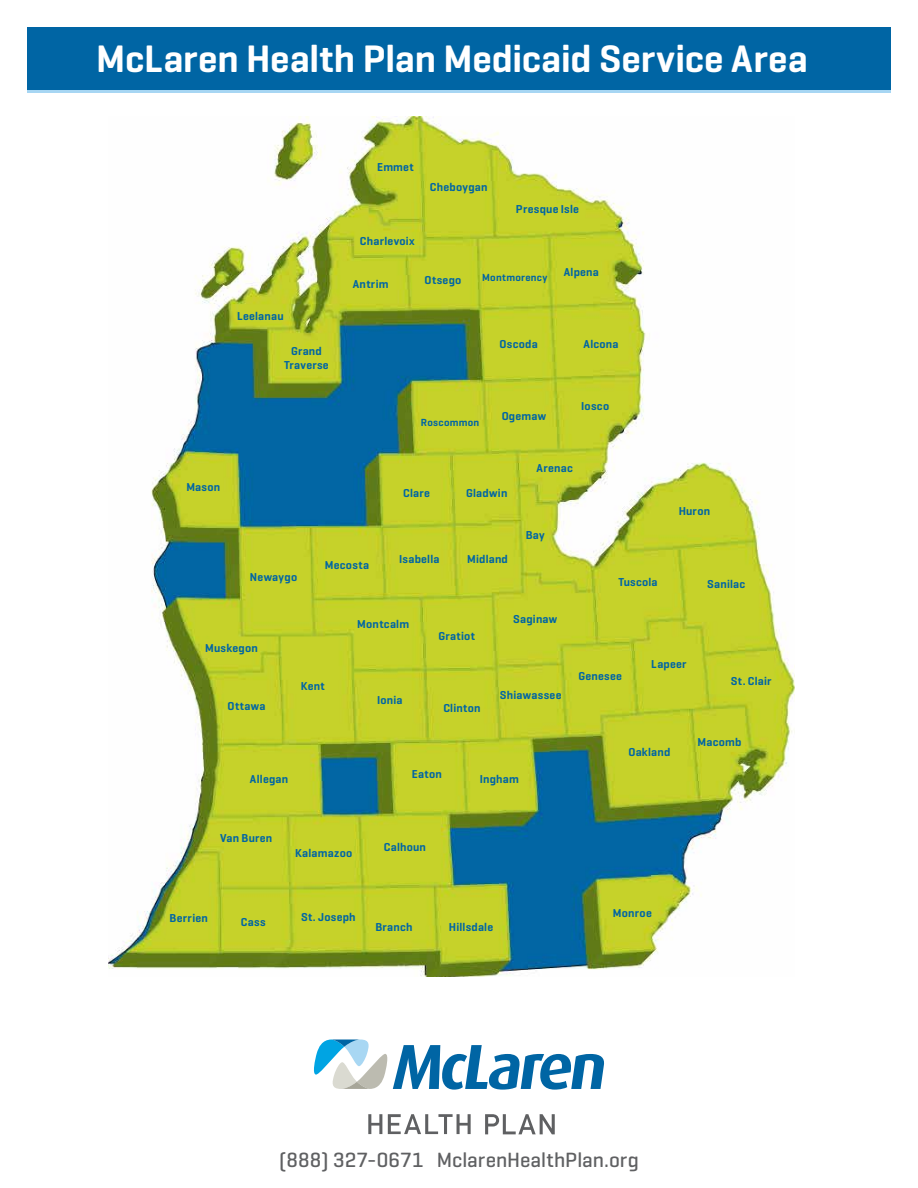
<style>
.page{position:relative;width:918px;height:1188px;background:#fff}
.page>*{position:absolute;margin:0;border:0;box-sizing:border-box;transform-origin:0 0}
.t1{font:600 39px "Geogrotesque";color:#fff}
.t2{font:500 21px "Geogrotesque";letter-spacing:.005em;color:#5f6062}
.t3{font:600 11.7px/13.5px "Geogrotesque";letter-spacing:.02em;color:#0065a4;text-align:center}
.t4{font:600 10.5px "Geogrotesque";letter-spacing:.025em;color:#0065a4}
</style>
<div class="page">
<div style="left:27px;top:30px;width:864px;height:63px;background:#a7d6f3"></div>
<div style="left:27px;top:27px;width:864px;height:63px;background:#0065a4"></div>
<img style="left:109px;top:116px;width:685px;height:860px">
<svg style="left:368px;top:1114px;width:14px;height:20px"></svg>
<svg style="left:388px;top:1114px;width:83px;height:20px"></svg>
<svg style="left:485px;top:1114px;width:70px;height:20px"></svg>
<svg style="left:314px;top:1040px;width:290px;height:50px"></svg>
<h1 class="t1" style="left:96px;top:35px;width:713px">McLaren Health Plan Medicaid Service Area</h1>
<p class="t3" style="left:186px;top:480px;width:35px">Mason</p>
<p class="t3" style="left:237px;top:309px;width:48px">Leelanau</p>
<p class="t3" style="left:284px;top:344px;width:46px">Grand<br>Traverse</p>
<p class="t3" style="left:377px;top:160px;width:38px">Emmet</p>
<p class="t3" style="left:360px;top:234px;width:56px">Charlevoix</p>
<p class="t3" style="left:353px;top:277px;width:37px">Antrim</p>
<p class="t3" style="left:430px;top:180px;width:59px">Cheboygan</p>
<p class="t3" style="left:516px;top:202px;width:65px">Presque Isle</p>
<p class="t3" style="left:425px;top:273px;width:38px">Otsego</p>
<p class="t4" style="left:482px;top:271px;width:67px">Montmorency</p>
<p class="t3" style="left:564px;top:265px;width:37px">Alpena</p>
<p class="t3" style="left:500px;top:337px;width:40px">Oscoda</p>
<p class="t3" style="left:584px;top:337px;width:37px">Alcona</p>
<p class="t4" style="left:421px;top:415px;width:60px">Roscommon</p>
<p class="t3" style="left:502px;top:409px;width:46px">Ogemaw</p>
<p class="t3" style="left:581px;top:399px;width:29px">Iosco</p>
<p class="t3" style="left:403px;top:486px;width:28px">Clare</p>
<p class="t3" style="left:466px;top:486px;width:43px">Gladwin</p>
<p class="t3" style="left:537px;top:461px;width:38px">Arenac</p>
<p class="t3" style="left:526px;top:529px;width:21px">Bay</p>
<p class="t3" style="left:250px;top:570px;width:49px">Newaygo</p>
<p class="t3" style="left:325px;top:558px;width:46px">Mecosta</p>
<p class="t3" style="left:399px;top:553px;width:42px">Isabella</p>
<p class="t3" style="left:467px;top:553px;width:42px">Midland</p>
<p class="t3" style="left:357px;top:617px;width:53px">Montcalm</p>
<p class="t3" style="left:513px;top:612px;width:46px">Saginaw</p>
<p class="t3" style="left:438px;top:629px;width:38px">Gratiot</p>
<p class="t3" style="left:618px;top:575px;width:41px">Tuscola</p>
<p class="t3" style="left:205px;top:641px;width:54px">Muskegon</p>
<p class="t3" style="left:679px;top:504px;width:33px">Huron</p>
<p class="t3" style="left:707px;top:577px;width:40px">Sanilac</p>
<p class="t3" style="left:228px;top:699px;width:39px">Ottawa</p>
<p class="t3" style="left:301px;top:679px;width:26px">Kent</p>
<p class="t3" style="left:250px;top:772px;width:40px">Allegan</p>
<p class="t3" style="left:220px;top:831px;width:54px">Van Buren</p>
<p class="t3" style="left:295px;top:846px;width:59px">Kalamazoo</p>
<p class="t3" style="left:170px;top:911px;width:40px">Berrien</p>
<p class="t3" style="left:241px;top:915px;width:26px">Cass</p>
<p class="t3" style="left:301px;top:911px;width:56px">St. Joseph</p>
<p class="t3" style="left:377px;top:693px;width:27px">Ionia</p>
<p class="t3" style="left:443px;top:702px;width:39px">Clinton</p>
<p class="t3" style="left:500px;top:688px;width:63px">Shiawassee</p>
<p class="t3" style="left:412px;top:768px;width:32px">Eaton</p>
<p class="t3" style="left:480px;top:772px;width:41px">Ingham</p>
<p class="t3" style="left:578px;top:670px;width:45px">Genesee</p>
<p class="t3" style="left:651px;top:657px;width:37px">Lapeer</p>
<p class="t3" style="left:731px;top:674px;width:42px">St. Clair</p>
<p class="t3" style="left:628px;top:745px;width:44px">Oakland</p>
<p class="t3" style="left:698px;top:735px;width:45px">Macomb</p>
<p class="t3" style="left:384px;top:840px;width:44px">Calhoun</p>
<p class="t3" style="left:375px;top:920px;width:39px">Branch</p>
<p class="t3" style="left:449px;top:920px;width:46px">Hillsdale</p>
<p class="t3" style="left:613px;top:906px;width:40px">Monroe</p>
<h2 class="t2" style="left:279px;top:1147px;width:361px">(888) 327-0671 MclarenHealthPlan.org</h2>
</div>
